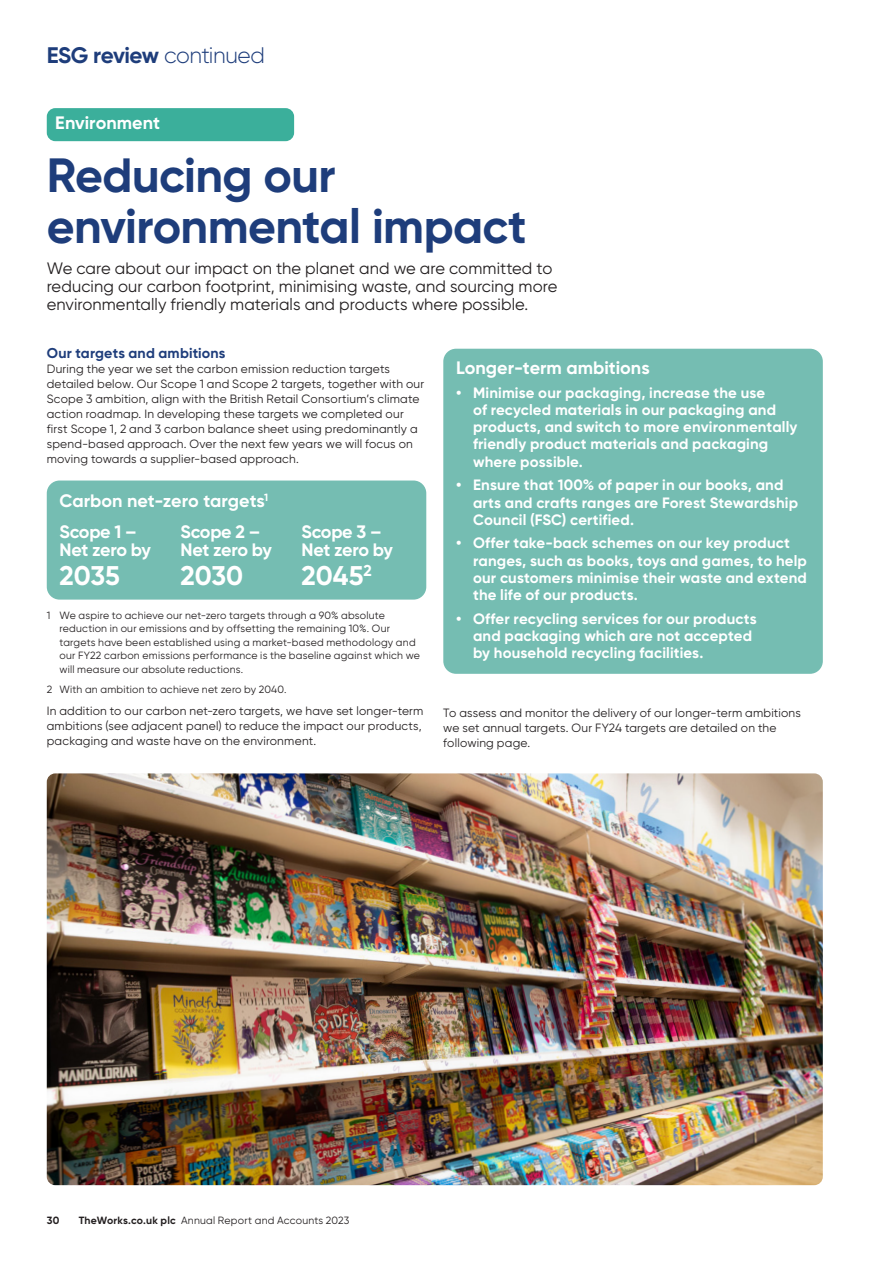
<style>
.page{position:relative;width:893px;height:1263px;background:#fff}
.page>*{position:absolute;margin:0;border:0;box-sizing:border-box;transform-origin:0 0}
.Main_Heading{font:700 48px/51px "Gilroy";letter-spacing:-.015em;color:#1e3d7b}
.Subhead_0{font:700 27px "Gilroy";color:#fff}
.Page_Title{font:700 22.5px "Gilroy";letter-spacing:-.025em;color:#1e3d7b}
.Chart_Title{font:700 18px/18px "Gilroy";letter-spacing:-.02em;color:#fff}
.Subhead_1{font:700 18px "Gilroy";color:#fff}
.Subhead_0-2{font:700 18px "Gilroy";color:#fff}
.Intro_Text{font:16.5px/18px "Gilroy";letter-spacing:.005em;color:#231f20}
.t1{font:700 15px/17.2px "Gilroy";letter-spacing:.01em;color:#fff}
.Subhead_1-2{font:700 14.25px "Gilroy";letter-spacing:.01em;color:#1e3d7b}
.Body_Text{font:12px/15px "Gilroy";letter-spacing:.02em;color:#231f20}
.Footnote{font:12px/15px "Gilroy";letter-spacing:.02em;color:#231f20}
.Footnote-2{font:10.5px/13.5px "Gilroy";letter-spacing:.02em;color:#231f20}
.t2{font:700 10.5px "Gilroy";color:#231f20}
.s1{font-weight:300}
.s2{font-weight:700}
</style>
<div class="page">
<div style="left:47px;top:108px;width:247px;height:33px;background:#3baf9b;border-radius:9px"></div>
<div style="left:443px;top:349px;width:380px;height:325px;background:#75bdb2;border-radius:13px"></div>
<div style="left:47px;top:480px;width:379px;height:120px;background:#75bdb2;border-radius:13px"></div>
<img style="left:47px;top:773px;width:776px;height:412px">
<p class="Page_Title" style="left:47px;top:41px;width:220px">ESG review <span class="s1">continued</span></p>
<p class="Subhead_0-2" style="left:55px;top:112px;width:106px">Environment</p>
<p class="Main_Heading" style="left:47px;top:149px;width:481px">Reducing our environmental impact</p>
<p class="Intro_Text" style="left:47px;top:259px;width:512px">We care about our impact on the planet and we are committed to reducing our carbon footprint, minimising waste, and sourcing more environmentally friendly materials and products where possible.</p>
<p class="Subhead_1-2" style="left:47px;top:344px;width:180px">Our targets and ambitions</p>
<p class="Body_Text" style="left:47px;top:361px;width:379px">During the year we set the carbon emission reduction targets detailed below. Our Scope 1 and Scope 2 targets, together with our Scope 3 ambition, align with the British Retail Consortium’s climate action roadmap. In developing these targets we completed our first Scope 1, 2 and 3 carbon balance sheet using predominantly a spend-based approach. Over the next few years we will focus on moving towards a supplier-based approach.</p>
<p class="Subhead_1" style="left:456px;top:356px;width:195px">Longer-term ambitions</p>
<p class="t1" style="left:473px;top:384px;width:326px;text-indent:-17px">• Minimise our packaging, increase the use<br>of recycled materials in our packaging and products, and switch to more environmentally friendly product materials and packaging where possible.</p>
<p class="t1" style="left:473px;top:476px;width:327px;text-indent:-17px">• Ensure that 100% of paper in our books, and arts and crafts ranges are Forest Stewardship<br>Council (FSC) certified.</p>
<p class="t1" style="left:473px;top:534px;width:335px;text-indent:-17px">• Offer take-back schemes on our key product ranges, such as books, toys and games, to help our customers minimise their waste and extend the life of our products.</p>
<p class="t1" style="left:473px;top:610px;width:285px;text-indent:-17px">• Offer recycling services for our products and packaging which are not accepted by household recycling facilities.</p>
<p class="Subhead_1" style="left:60px;top:490px;width:210px">Carbon net-zero targets<sup>1</sup></p>
<p class="Chart_Title" style="left:60px;top:523px;width:93px">Scope 1 –<br>Net zero by</p>
<p class="Subhead_0" style="left:60px;top:558px;width:62px">2035</p>
<p class="Chart_Title" style="left:181px;top:523px;width:93px">Scope 2 –<br>Net zero by</p>
<p class="Subhead_0" style="left:181px;top:558px;width:64px">2030</p>
<p class="Chart_Title" style="left:302px;top:523px;width:93px">Scope 3 –<br>Net zero by</p>
<p class="Subhead_0" style="left:302px;top:558px;width:72px">2045<sup>2</sup></p>
<p class="Footnote-2" style="left:60px;top:608px;width:362px;text-indent:-13px">1 We aspire to achieve our net-zero targets through a 90% absolute reduction in our emissions and by offsetting the remaining 10%. Our targets have been established using a market-based methodology and our FY22 carbon emissions performance is the baseline against which we will measure our absolute reductions.</p>
<p class="Footnote-2" style="left:47px;top:682px;width:241px">2 With an ambition to achieve net zero by 2040.</p>
<p class="Footnote" style="left:47px;top:703px;width:378px">In addition to our carbon net-zero targets, we have set longer-term ambitions (see adjacent panel) to reduce the impact our products, packaging and waste have on the environment.</p>
<p class="Body_Text" style="left:443px;top:705px;width:359px">To assess and monitor the delivery of our longer-term ambitions we set annual targets. Our FY24 targets are detailed on the following page.</p>
<p class="t2" style="left:47px;top:1213px;width:14px">30</p>
<p class="Footnote-2" style="left:79px;top:1213px;width:272px"><span class="s2">TheWorks.co.uk plc</span> Annual Report and Accounts 2023</p>
</div>
